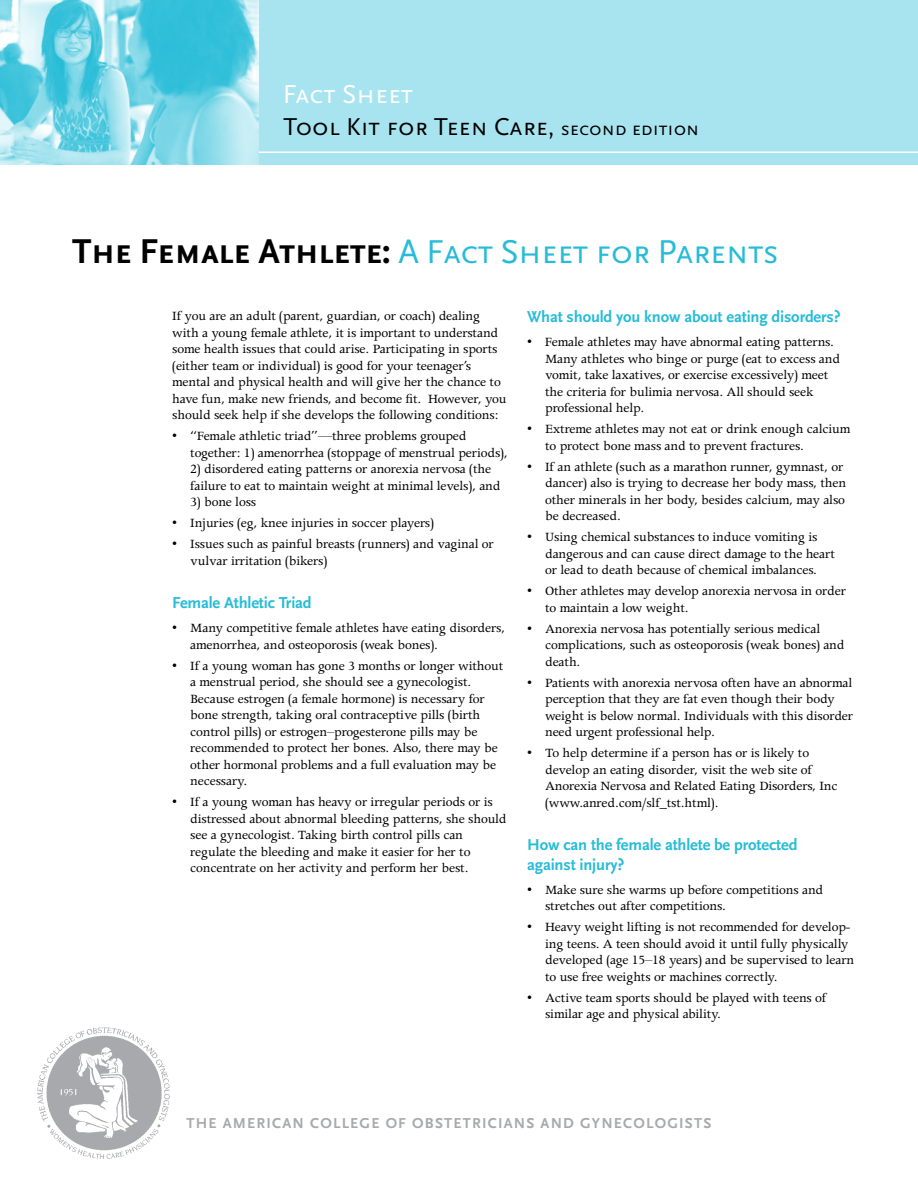
<style>
.page{position:relative;width:918px;height:1188px;background:#fff}
.page>*{position:absolute;margin:0;border:0;box-sizing:border-box;transform-origin:0 0}
.t1{font:34.5px "Scala Sans Caps";letter-spacing:-.02em;color:#26bcd7}
.t2{font:27px "Scala Sans LF Caps";color:#fff}
.t3{font:25.5px "Scala Sans LF Caps";color:#000}
.t4{font:700 16.5px/19.5px "Scala Sans LF";letter-spacing:-.01em;color:#26bcd7}
.t5{font:700 15px "Scala Sans LF";letter-spacing:.08em;color:#a7a9ac}
.t6{font:14.25px/16.5px "Apollo";letter-spacing:-.01em;color:#000}
.s1{font-size:19.5px}
.s2{font-weight:700;font-size:36px;color:#000}
</style>
<div class="page">
<img style="left:37px;top:1027px;width:133px;height:132px">
<div style="left:0;top:0;width:918px;height:164px;background:#a8e4ef"></div>
<hr style="left:0;top:152px;width:918px;height:1px;background:#fff">
<img style="left:0;top:0;width:259px;height:164px">
<h2 class="t2" style="left:283px;top:79px;width:132px">Fact Sheet</h2>
<h3 class="t3" style="left:283px;top:113px;width:417px">Tool Kit for Teen Care, <span class="s1">second edition</span></h3>
<h1 class="t1" style="left:72px;top:233px;width:708px"><span class="s2">The Female Athlete:</span> A Fact Sheet for Parents</h1>
<p class="t6" style="left:172px;top:308px;width:336px">If you are an adult (parent, guardian, or coach) dealing with a young female athlete, it is important to understand some health issues that could arise. Participating in sports (either team or individual) is good for your teenager’s mental and physical health and will give her the chance to have fun, make new friends, and become fit. However, you should seek help if she develops the following conditions:</p>
<p class="t6" style="left:190px;top:428px;width:319px;text-indent:-18px">• “Female athletic triad”—three problems grouped together: 1) amenorrhea (stoppage of menstrual periods),</p>
<p class="t6" style="left:190px;top:461px;width:312px">2) disordered eating patterns or anorexia nervosa (the failure to eat to maintain weight at minimal levels), and</p>
<p class="t6" style="left:190px;top:494px;width:67px">3) bone loss</p>
<p class="t6" style="left:172px;top:515px;width:263px">• Injuries (eg, knee injuries in soccer players)</p>
<p class="t6" style="left:190px;top:536px;width:305px;text-indent:-18px">• Issues such as painful breasts (runners) and vaginal or vulvar irritation (bikers)</p>
<p class="t4" style="left:172px;top:594px;width:141px">Female Athletic Triad</p>
<p class="t6" style="left:190px;top:620px;width:316px;text-indent:-18px">• Many competitive female athletes have eating disorders, amenorrhea, and osteoporosis (weak bones).</p>
<p class="t6" style="left:190px;top:658px;width:315px;text-indent:-18px">• If a young woman has gone 3 months or longer without a menstrual period, she should see a gynecologist.<br>Because estrogen (a female hormone) is necessary for bone strength, taking oral contraceptive pills (birth control pills) or estrogen–progesterone pills may be recommended to protect her bones. Also, there may be other hormonal problems and a full evaluation may be necessary.</p>
<p class="t6" style="left:190px;top:794px;width:318px;text-indent:-18px">• If a young woman has heavy or irregular periods or is distressed about abnormal bleeding patterns, she should see a gynecologist. Taking birth control pills can regulate the bleeding and make it easier for her to concentrate on her activity and perform her best.</p>
<p class="t4" style="left:527px;top:307px;width:315px">What should you know about eating disorders?</p>
<p class="t6" style="left:545px;top:334px;width:297px;text-indent:-18px">• Female athletes may have abnormal eating patterns.<br>Many athletes who binge or purge (eat to excess and vomit, take laxatives, or exercise excessively) meet the criteria for bulimia nervosa. All should seek professional help.</p>
<p class="t6" style="left:545px;top:421px;width:307px;text-indent:-18px">• Extreme athletes may not eat or drink enough calcium to protect bone mass and to prevent fractures.</p>
<p class="t6" style="left:545px;top:458px;width:303px;text-indent:-18px">• If an athlete (such as a marathon runner, gymnast, or dancer) also is trying to decrease her body mass, then other minerals in her body, besides calcium, may also be decreased.</p>
<p class="t6" style="left:545px;top:529px;width:291px;text-indent:-18px">• Using chemical substances to induce vomiting is dangerous and can cause direct damage to the heart or lead to death because of chemical imbalances.</p>
<p class="t6" style="left:545px;top:583px;width:302px;text-indent:-18px">• Other athletes may develop anorexia nervosa in order to maintain a low weight.</p>
<p class="t6" style="left:545px;top:620px;width:301px;text-indent:-18px">• Anorexia nervosa has potentially serious medical complications, such as osteoporosis (weak bones) and death.</p>
<p class="t6" style="left:545px;top:674px;width:310px;text-indent:-18px">• Patients with anorexia nervosa often have an abnormal perception that they are fat even though their body weight is below normal. Individuals with this disorder need urgent professional help.</p>
<p class="t6" style="left:545px;top:745px;width:294px;text-indent:-18px">• To help determine if a person has or is likely to develop an eating disorder, visit the web site of Anorexia Nervosa and Related Eating Disorders, Inc (www.anred.com/slf_tst.html).</p>
<p class="t4" style="left:527px;top:835px;width:272px">H ow can the female athlete be protected against injury?</p>
<p class="t6" style="left:545px;top:881px;width:280px;text-indent:-18px">• Make sure she warms up before competitions and stretches out after competitions.</p>
<p class="t6" style="left:545px;top:919px;width:311px;text-indent:-18px">• Heavy weight lifting is not recommended for develop&shy;ing teens. A teen should avoid it until fully physically developed (age 15–18 years) and be supervised to learn to use free weights or machines correctly.</p>
<p class="t6" style="left:545px;top:989px;width:283px;text-indent:-18px">• Active team sports should be played with teens of similar age and physical ability.</p>
<p class="t5" style="left:186px;top:1115px;width:526px">The American College of Obstetricians and GynEcologists</p>
</div>
